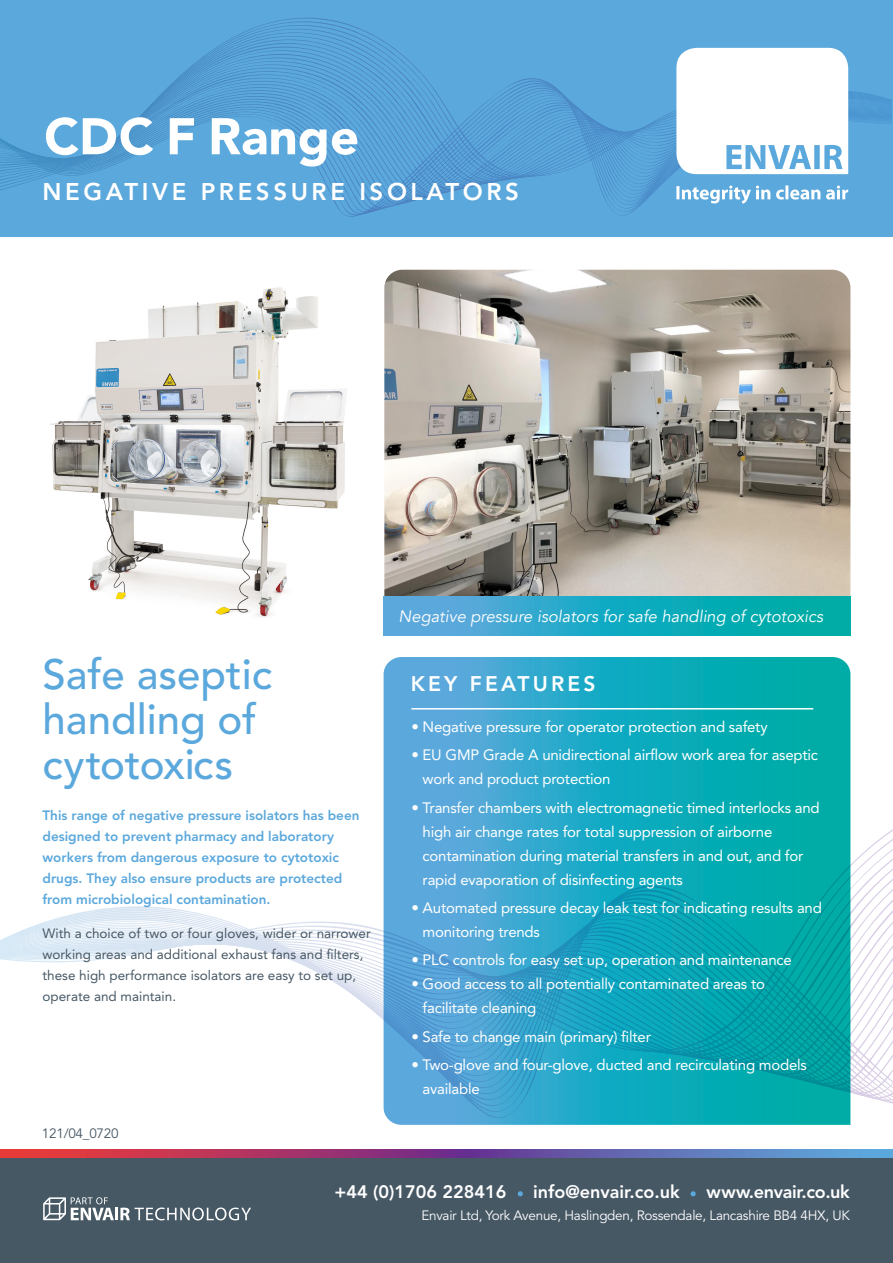
<style>
.page{position:relative;width:893px;height:1263px;background:#fff}
.page>*{position:absolute;margin:0;border:0;box-sizing:border-box;transform-origin:0 0}
.t1{font:900 51px "Avenir";color:#fff}
.t2{font:500 42px/45px "Avenir";color:#5ba8dc}
.t3{font:800 24px "Avenir";letter-spacing:.15em;color:#fff}
.t4{font:800 21px "Avenir";letter-spacing:.15em;color:#fff}
.t5{font:800 18px "Avenir";color:#fff}
.t6{font:800 18px "Avenir";letter-spacing:-.02em;color:#fff}
.t7{font:italic 16.5px "Avenir";color:#fff}
.t8{font:15px/24px "Avenir";letter-spacing:-.015em;color:#fff}
.t9{font:800 13.5px/21px "Avenir";color:#5ba8dc}
.t10{font:13.5px/21px "Avenir";color:#475865}
.t11{font:13.5px "Avenir";letter-spacing:-.02em;color:#fff}
.t12{font:13.5px "Avenir";letter-spacing:-.02em;color:#475865}
</style>
<div class="page">
<svg style="left:0;top:886px;width:893px;height:233px"></svg>
<svg style="left:384px;top:657px;width:466px;height:468px;background:#21a7c0"></svg>
<div style="left:0;top:0;width:893px;height:237px;background:#5ba8dc"></div>
<svg style="left:0;top:78px;width:891px;height:138px"></svg>
<svg style="left:676px;top:48px;width:172px;height:126px;background:#f1f7fc"></svg>
<svg style="left:676px;top:186px;width:94px;height:18px"></svg>
<svg style="left:776px;top:185px;width:44px;height:15px"></svg>
<svg style="left:826px;top:186px;width:22px;height:14px"></svg>
<div style="left:0;top:1157px;width:893px;height:106px;background:#475865"></div>
<svg style="left:0;top:1149px;width:893px;height:9px;background:#8c538a"></svg>
<svg style="left:518px;top:1191px;width:5px;height:5px"></svg>
<svg style="left:691px;top:1191px;width:5px;height:5px"></svg>
<svg style="left:43px;top:1197px;width:208px;height:23px"></svg>
<img style="left:384px;top:270px;width:466px;height:326px">
<img style="left:50px;top:287px;width:297px;height:330px">
<svg style="left:384px;top:596px;width:466px;height:39px;background:#21aac2"></svg>
<hr style="left:411px;top:708px;width:402px;height:1px;background:#fff">
<p class="t1" style="left:44px;top:106px;width:317px">CDC F Range</p>
<p class="t3" style="left:43px;top:178px;width:478px">NEGATIVE PRESSURE ISOLATORS</p>
<p class="t2" style="left:43px;top:653px;width:231px">Safe aseptic handling of cytotoxics</p>
<p class="t9" style="left:43px;top:805px;width:318px">This range of negative pressure isolators has been designed to prevent pharmacy and laboratory workers from dangerous exposure to cytotoxic drugs. They also ensure products are protected from microbiological contamination.</p>
<p class="t10" style="left:43px;top:923px;width:330px">With a choice of two or four gloves, wider or narrower working areas and additional exhaust fans and filters, these high performance isolators are easy to set up, operate and maintain.</p>
<p class="t12" style="left:42px;top:1125px;width:78px">121/04_0720</p>
<p class="t7" style="left:399px;top:607px;width:426px">Negative pressure isolators for safe handling of cytotoxics</p>
<p class="t4" style="left:411px;top:671px;width:186px">KEY FEATURES</p>
<p class="t8" style="left:411px;top:715px;width:358px">• Negative pressure for operator protection and safety</p>
<p class="t8" style="left:423px;top:743px;width:397px;text-indent:-11px">• EU GMP Grade A unidirectional airflow work area for aseptic work and product protection</p>
<p class="t8" style="left:423px;top:795px;width:399px;text-indent:-11px">• Transfer chambers with electromagnetic timed interlocks and high air change rates for total suppression of airborne contamination during material transfers in and out, and for rapid evaporation of disinfecting agents</p>
<p class="t8" style="left:423px;top:896px;width:401px;text-indent:-11px">• Automated pressure decay leak test for indicating results and monitoring trends</p>
<p class="t8" style="left:411px;top:948px;width:382px">• PLC controls for easy set up, operation and maintenance</p>
<p class="t8" style="left:423px;top:972px;width:344px;text-indent:-11px">• Good access to all potentially contaminated areas to facilitate cleaning</p>
<p class="t8" style="left:411px;top:1024px;width:241px">• Safe to change main (primary) filter</p>
<p class="t8" style="left:423px;top:1052px;width:386px;text-indent:-11px">• Two-glove and four-glove, ducted and recirculating models available</p>
<p class="t5" style="left:335px;top:1181px;width:173px">+44 (0)1706 228416</p>
<p class="t5" style="left:533px;top:1181px;width:148px">info@envair.co.uk</p>
<p class="t6" style="left:706px;top:1181px;width:145px">www.envair.co.uk</p>
<p class="t11" style="left:421px;top:1208px;width:430px">Envair Ltd, York Avenue, Haslingden, Rossendale, Lancashire BB4 4HX, UK</p>
</div>
